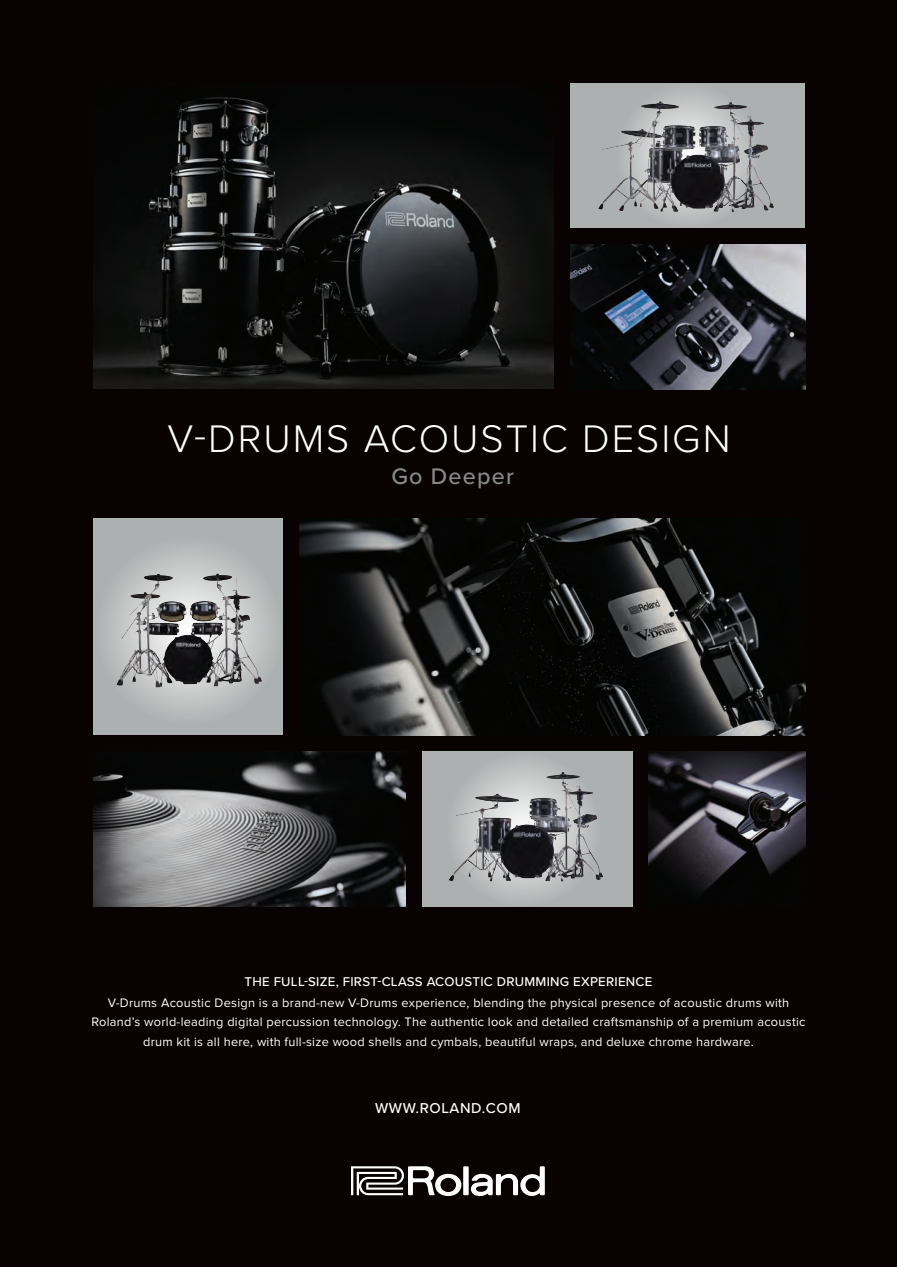
<style>
.page{position:relative;width:897px;height:1267px;background:#fff}
.page>*{position:absolute;margin:0;border:0;box-sizing:border-box;transform-origin:0 0}
.t1{font:300 39.9px "Proxima Nova";letter-spacing:.05em;color:#fff}
.t2{font:500 23.4px "Proxima Nova";letter-spacing:.05em;color:#87898a}
.t3{font:500 14.85px "Proxima Nova";letter-spacing:.04em;color:#fff}
.t4{font:500 13.2px "Proxima Nova";letter-spacing:.02em;color:#fff}
.t5{font:12.75px/19.5px "Proxima Nova";letter-spacing:.02em;color:#fff;text-align:center}
</style>
<div class="page">
<div style="left:0;top:0;width:896px;height:1266px;background:#080302"></div>
<svg style="left:351px;top:1166px;width:193px;height:31px"></svg>
<img style="left:93px;top:97px;width:461px;height:292px">
<img style="left:299px;top:518px;width:505px;height:217px">
<img style="left:570px;top:244px;width:234px;height:145px">
<img style="left:93px;top:751px;width:312px;height:155px">
<img style="left:648px;top:751px;width:156px;height:144px">
<div style="left:93px;top:518px;width:189px;height:217px;background:#adb0b0"></div>
<svg style="left:95px;top:536px;width:188px;height:188px"></svg>
<div style="left:570px;top:83px;width:234px;height:145px;background:#adb0b0"></div>
<svg style="left:615px;top:83px;width:144px;height:145px"></svg>
<div style="left:422px;top:751px;width:210px;height:155px;background:#adb0b0"></div>
<svg style="left:445px;top:751px;width:155px;height:155px"></svg>
<img style="left:190px;top:574px;width:35px;height:77px">
<img style="left:512px;top:772px;width:54px;height:56px">
<img style="left:620px;top:102px;width:39px;height:68px">
<h1 class="t1" style="left:167px;top:420px;width:564px">V-DRUMS ACOUSTIC DESIGN</h1>
<h2 class="t2" style="left:391px;top:459px;width:124px">Go Deeper</h2>
<p class="t4" style="left:244px;top:971px;width:409px">THE FULL-SIZE, FIRST-CLASS ACOUSTIC DRUMMING EXPERIENCE</p>
<p class="t5" style="left:92px;top:992px;width:715px">V-Drums Acoustic Design is a brand-new V-Drums experience, blending the physical presence of acoustic drums with<br>Roland’s world-leading digital percussion technology. The authentic look and detailed craftsmanship of a premium acoustic drum kit is all here, with full-size wood shells and cymbals, beautiful wraps, and deluxe chrome hardware.</p>
<p class="t3" style="left:375px;top:1096px;width:147px">WWW.ROLAND.COM</p>
</div>
